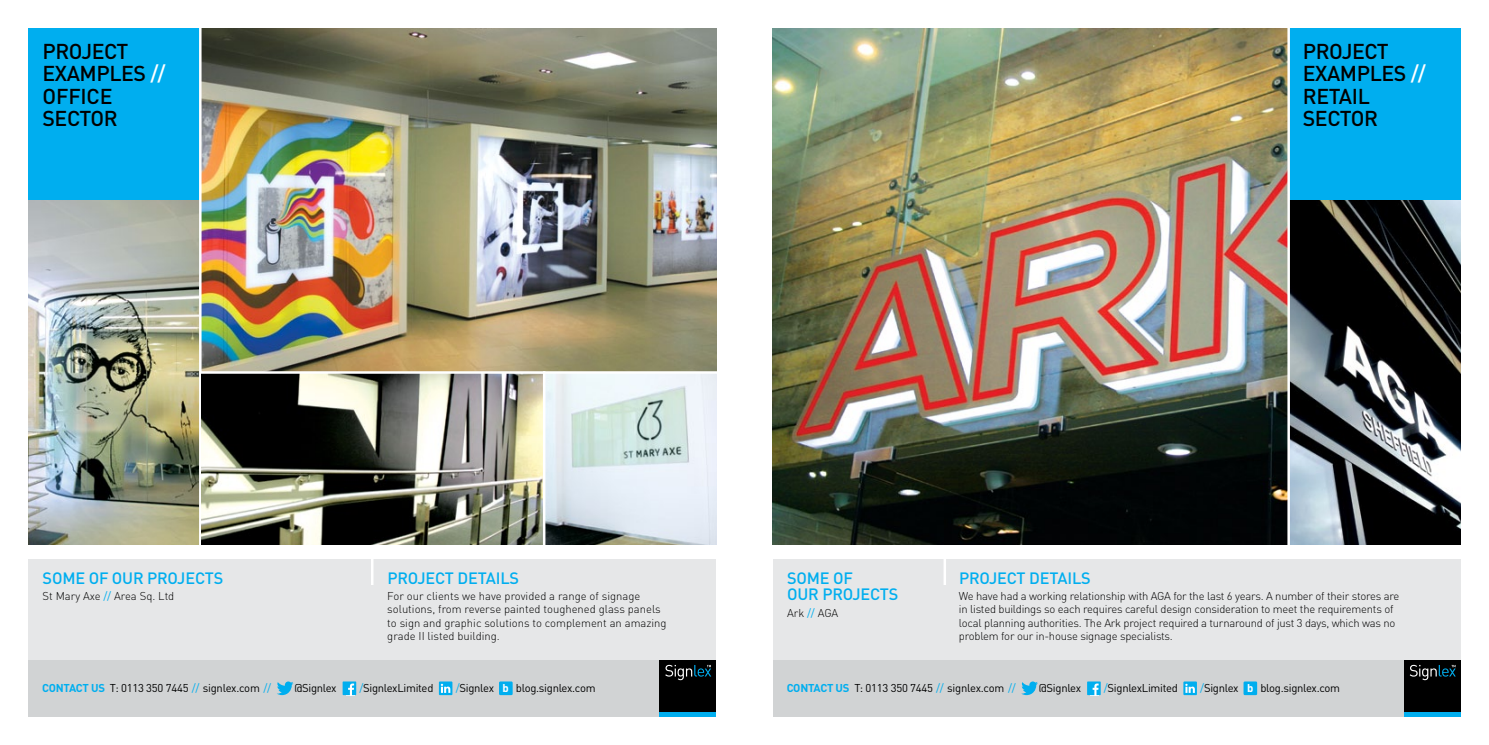
<style>
.page{position:relative;width:1489px;height:745px;background:#fff}
.page>*{position:absolute;margin:0;border:0;box-sizing:border-box;transform-origin:0 0}
.t1{font:500 21.25px/22.5px "DINOT";letter-spacing:-.02em;color:#000}
.t2{font:500 16.25px/16.2px "DINOT";letter-spacing:-.01em;color:#00aeef}
.t3{font:300 11.25px/13.1px "DINOT";letter-spacing:-.02em;color:#000}
.t4{font:300 11.25px/13.1px "DINOT";color:#000}
.t5{font:11.25px "DINOT";letter-spacing:-.025em;color:#000}
.s1{color:#fff}
.s2{font-weight:400;color:#00aeef}
.s3{font-weight:700;color:#00aeef}
.s4{color:#00aeef}
.s5{font-weight:700;color:#fff}
</style>
<div class="page">
<div style="left:772px;top:558px;width:688px;height:158px;background:#e6e7e8"></div>
<div style="left:1288px;top:28px;width:172px;height:172px;background:#00aeef"></div>
<div style="left:28px;top:558px;width:688px;height:158px;background:#e6e7e8"></div>
<img style="left:201px;top:28px;width:515px;height:343px">
<div style="left:28px;top:28px;width:172px;height:172px;background:#00aeef"></div>
<img style="left:772px;top:28px;width:515px;height:516px">
<img style="left:28px;top:200px;width:171px;height:344px">
<hr style="left:199px;top:19px;width:2px;height:536px;background:#fff">
<img style="left:201px;top:373px;width:515px;height:171px">
<img style="left:1289px;top:200px;width:171px;height:344px">
<hr style="left:1287px;top:18px;width:2px;height:534px;background:#fff">
<hr style="left:943px;top:552px;width:3px;height:32px;background:#fff">
<hr style="left:371px;top:555px;width:2px;height:29px;background:#fff">
<hr style="left:543px;top:371px;width:2px;height:181px;background:#fff">
<div style="left:28px;top:659px;width:688px;height:57px;background:#d1d3d4"></div>
<div style="left:659px;top:659px;width:57px;height:57px;background:#000"></div>
<hr style="left:659px;top:712px;width:57px;height:4px;background:#00aeef">
<svg style="left:665px;top:664px;width:46px;height:15px"></svg>
<div style="left:499px;top:681px;width:13px;height:13px;background:#00aeef"></div>
<svg style="left:277px;top:681px;width:16px;height:13px"></svg>
<svg style="left:342px;top:681px;width:14px;height:13px"></svg>
<svg style="left:439px;top:681px;width:13px;height:13px"></svg>
<div style="left:772px;top:659px;width:688px;height:57px;background:#d1d3d4"></div>
<div style="left:1403px;top:659px;width:57px;height:57px;background:#000"></div>
<hr style="left:1403px;top:712px;width:57px;height:4px;background:#00aeef">
<svg style="left:1409px;top:664px;width:46px;height:15px"></svg>
<div style="left:1243px;top:681px;width:13px;height:13px;background:#00aeef"></div>
<svg style="left:1021px;top:681px;width:16px;height:13px"></svg>
<svg style="left:1087px;top:681px;width:13px;height:13px"></svg>
<svg style="left:1183px;top:681px;width:13px;height:13px"></svg>
<h1 class="t1" style="left:43px;top:39px;width:124px">PROJECT<br>EXAM PLES <span class="s1">//<br></span>OFFI</h1>
<h1 class="t1" style="left:43px;top:84px;width:77px;text-indent:44px">CE<br>SECTOR</h1>
<h1 class="t1" style="left:1302px;top:39px;width:124px">PROJECT<br>EXAM PLES <span class="s1">//<br></span>RETAIL<br>SECTOR</h1>
<h2 class="t2" style="left:43px;top:569px;width:21px">SOME</h2>
<h2 class="t2" style="left:89px;top:569px;width:126px">OF OUR PROJECTS</h2>
<p class="t4" style="left:43px;top:589px;width:133px">St Mary Axe <span class="s2">//</span> Area Sq. Ltd</p>
<h2 class="t2" style="left:387px;top:569px;width:132px">PROJECT DETAILS</h2>
<p class="t4" style="left:387px;top:589px;width:281px">For our clients we have provided a range of signage solutions, from reverse painted toughened glass panels to sign and graphic solutions to complement an amazing grade II listed building.</p>
<h2 class="t2" style="left:787px;top:569px;width:113px;text-indent:46px">OF<br>OUR PROJECTS</h2>
<p class="t3" style="left:787px;top:605px;width:52px">Ark <span class="s2">//</span> AGA</p>
<h2 class="t2" style="left:787px;top:569px;width:21px">SOME</h2>
<h2 class="t2" style="left:959px;top:569px;width:132px">PROJECT DETAILS</h2>
<p class="t3" style="left:958px;top:589px;width:442px">We have had a working relationship with AGA for the last 6 years. A number of their stores are in listed buildings so each requires careful design consideration to meet the requirements of local planning authorities. The Ark project required a turnaround of just 3 days, which was no problem for our in-house signage specialists.</p>
<p class="t5" style="left:42px;top:680px;width:230px"><span class="s3">CONTACT US</span> T: 0113 350 7445 <span class="s4">//</span> signlex.com <span class="s4">//</span></p>
<p class="t5" style="left:294px;top:680px;width:44px">@Signlex</p>
<p class="t5" style="left:359px;top:680px;width:76px"><span class="s4">/</span>SignlexLimited</p>
<p class="t5" style="left:456px;top:680px;width:141px"><span class="s4">/</span>Signlex <span class="s5">b</span> blog.signlex.com</p>
<p class="t5" style="left:786px;top:680px;width:230px"><span class="s3">CONTACT US</span> T: 0113 350 7445 <span class="s4">//</span> signlex.com <span class="s4">//</span></p>
<p class="t5" style="left:1038px;top:680px;width:44px">@Signlex</p>
<p class="t5" style="left:1103px;top:680px;width:76px"><span class="s4">/</span>SignlexLimited</p>
<p class="t5" style="left:1200px;top:680px;width:141px"><span class="s4">/</span>Signlex <span class="s5">b</span> blog.signlex.com</p>
</div>
